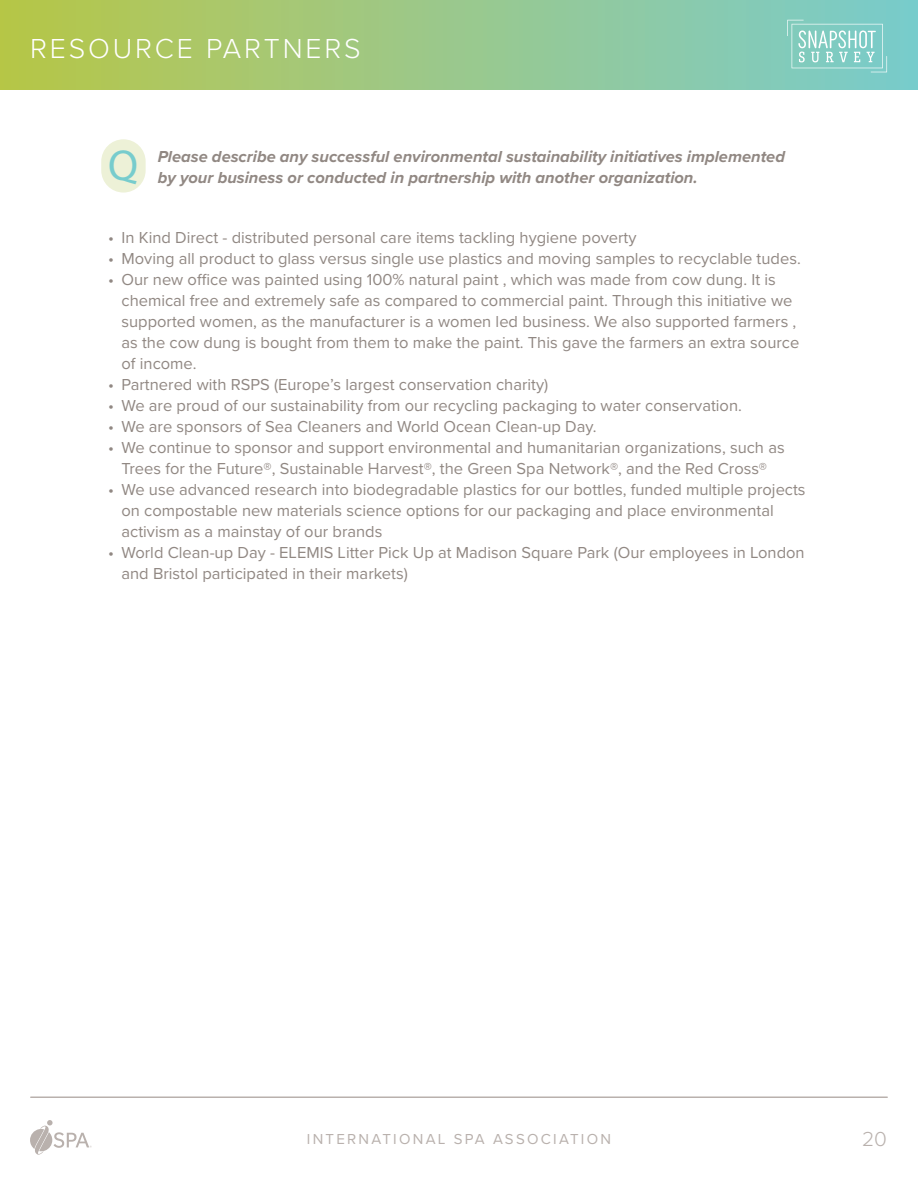
<style>
.page{position:relative;width:918px;height:1188px;background:#fff}
.page>*{position:absolute;margin:0;border:0;box-sizing:border-box;transform-origin:0 0}
.Question-Resource_Partners{font:43.5px "Myriad Pro";color:#77cccd}
.t1{font:300 28.5px "Proxima Nova";letter-spacing:.1em;color:#fff}
.t2{font:300 21px "Proxima Nova";color:#b9b1ad}
.t3{font:16.5px/21px "Proxima Nova";color:#918883}
.Questions{font:italic 700 16.5px "Proxima Nova";color:#918883}
.t4{font:15px "Proxima Nova";letter-spacing:.15em;color:#b9b1ad}
</style>
<div class="page">
<svg style="left:30px;top:1120px;width:62px;height:35px"></svg>
<div style="left:0;top:0;width:918px;height:90px;background:linear-gradient(to right,#b8c649,#7acbce)"></div>
<svg style="left:787px;top:20px;width:100px;height:52px;background:#93d3cb"></svg>
<hr style="left:31px;top:1096px;width:856px;height:2px;background:#b9b1ad">
<div style="left:101px;top:139px;width:45px;height:54px;background:#edf1d7;border-radius:22px"></div>
<h2 class="t1" style="left:30px;top:27px;width:332px">RESOURCE PARTNERS</h2>
<p class="Question-Resource_Partners" style="left:108px;top:139px;width:31px">Q</p>
<p class="Questions" style="left:158px;top:144px;width:629px">Please describe any successful environmental sustainability initiatives implemented</p>
<p class="Questions" style="left:158px;top:165px;width:542px">by your business or conducted in partnership with another organization.</p>
<p class="t3" style="left:108px;top:226px;width:530px">• In Kind Direct - distributed personal care items tackling hygiene poverty</p>
<p class="t3" style="left:108px;top:247px;width:694px">• Moving all product to glass versus single use plastics and moving samples to recyclable tudes.</p>
<p class="t3" style="left:122px;top:268px;width:679px;text-indent:-14px">• Our new office was painted using 100% natural paint , which was made from cow dung. It is chemical free and extremely safe as compared to commercial paint. Through this initiative we supported women, as the manufacturer is a women led business. We also supported farmers , as the cow dung is bought from them to make the paint. This gave the farmers an extra source of income.</p>
<p class="t3" style="left:108px;top:373px;width:442px">• Partnered with RSPS (Europe’s largest conservation charity)</p>
<p class="t3" style="left:108px;top:394px;width:635px">• We are proud of our sustainability from our recycling packaging to water conservation.</p>
<p class="t3" style="left:108px;top:415px;width:490px">• We are sponsors of Sea Cleaners and World Ocean Clean-up Day.</p>
<p class="t3" style="left:108px;top:436px;width:678px;text-align:center">• We continue to sponsor and support environmental and humanitarian organizations, such as<br>Trees for the Future®, Sustainable Harvest®, the Green Spa Network®, and the Red Cross®</p>
<p class="t3" style="left:122px;top:478px;width:686px;text-indent:-14px">• We use advanced research into biodegradable plastics for our bottles, funded multiple projects on compostable new materials science options for our packaging and place environmental activism as a mainstay of our brands</p>
<p class="t3" style="left:122px;top:541px;width:685px;text-indent:-14px">• World Clean-up Day - ELEMIS Litter Pick Up at Madison Square Park (Our employees in London and Bristol participated in their markets)</p>
<p class="t4" style="left:307px;top:1128px;width:306px">INTERNATIONAL SPA ASSOCIATION</p>
<p class="t2" style="left:862px;top:1123px;width:26px">20</p>
</div>
